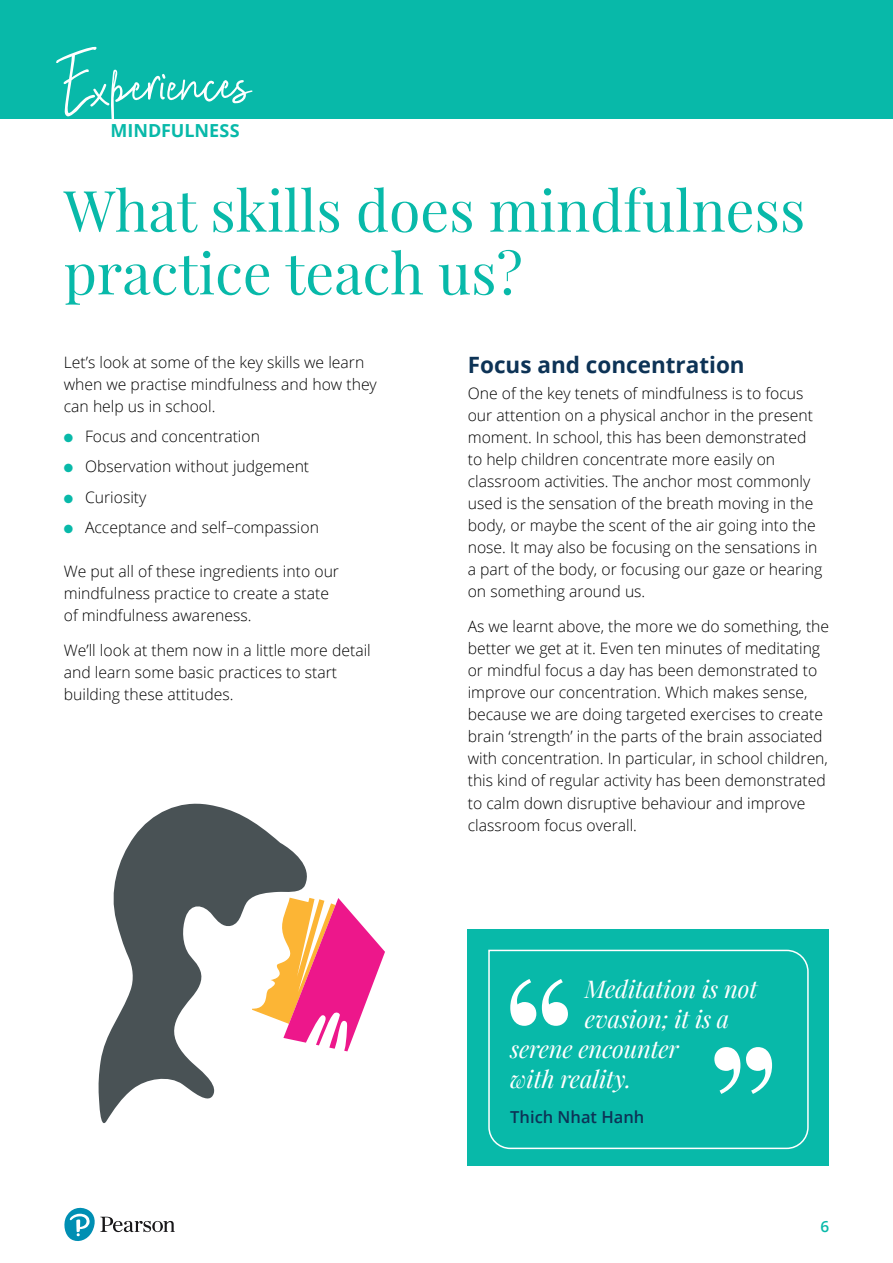
<style>
.page{position:relative;width:893px;height:1263px;background:#fff}
.page>*{position:absolute;margin:0;border:0;box-sizing:border-box;transform-origin:0 0}
.Page_Header{font:57px/62.7px "Playfair Display";color:#08b9a9}
.Pull_Quote{font:italic 24px "Playfair Display";letter-spacing:-.005em;color:#fff}
.X-Header{font:700 22.5px "Open Sans";color:#0d3356}
.t1{font:700 18px "Open Sans";color:#08b9a9}
.Quote_NAME{font:600 16.5px "Open Sans";color:#0d3356}
.Body_Text{font:300 15.75px/22px "Open Sans";color:#000001}
.t2{font:600 15.45px "Open Sans";color:#08b9a9}
.s1{color:#08b9a9}
</style>
<div class="page">
<div style="left:0;top:0;width:893px;height:119px;background:#08b9a9"></div>
<svg style="left:56px;top:46px;width:197px;height:73px"></svg>
<svg style="left:64px;top:1207px;width:111px;height:34px"></svg>
<svg style="left:99px;top:804px;width:211px;height:319px"></svg>
<svg style="left:252px;top:898px;width:133px;height:153px"></svg>
<div style="left:468px;top:929px;width:361px;height:237px;background:#08b9a9"></div>
<svg style="left:488px;top:949px;width:321px;height:201px"></svg>
<svg style="left:714px;top:1047px;width:58px;height:47px"></svg>
<svg style="left:510px;top:979px;width:58px;height:47px"></svg>
<p class="t1" style="left:111px;top:118px;width:131px">MINDFULNESS</p>
<p class="Page_Header" style="left:64px;top:179px;width:743px">What skills does mindfulness practice teach us?</p>
<p class="Body_Text" style="left:64px;top:350px;width:315px">Let’s look at some of the key skills we learn when we practise mindfulness and how they can help us in school.</p>
<p class="Body_Text" style="left:64px;top:425px;width:198px"><span class="s1">●</span> Focus and concentration</p>
<p class="Body_Text" style="left:64px;top:455px;width:247px"><span class="s1">●</span> Observation without judgement</p>
<p class="Body_Text" style="left:64px;top:486px;width:84px"><span class="s1">●</span> Curiosity</p>
<p class="Body_Text" style="left:64px;top:516px;width:257px"><span class="s1">●</span> Acceptance and self–compassion</p>
<p class="Body_Text" style="left:64px;top:559px;width:277px">We put all of these ingredients into our mindfulness practice to create a state of mindfulness awareness.</p>
<p class="Body_Text" style="left:64px;top:638px;width:308px">We’ll look at them now in a little more detail and learn some basic practices to start building these attitudes.</p>
<p class="X-Header" style="left:468px;top:348px;width:278px">Focus and concentration</p>
<p class="Body_Text" style="left:468px;top:382px;width:356px">One of the key tenets of mindfulness is to focus our attention on a physical anchor in the present moment. In school, this has been demonstrated to help children concentrate more easily on classroom activities. The anchor most commonly used is the sensation of the breath moving in the body, or maybe the scent of the air going into the nose. It may also be focusing on the sensations in a part of the body, or focusing our gaze or hearing on something around us.</p>
<p class="Body_Text" style="left:468px;top:615px;width:363px">As we learnt above, the more we do something, the better we get at it. Even ten minutes of meditating or mindful focus a day has been demonstrated to improve our concentration. Which makes sense, because we are doing targeted exercises to create brain ‘strength’ in the parts of the brain associated with concentration. In particular, in school children, this kind of regular activity has been demonstrated to calm down disruptive behaviour and improve classroom focus overall.</p>
<p class="Pull_Quote" style="left:585px;top:973px;width:174px">Meditation is not</p>
<p class="Pull_Quote" style="left:585px;top:1003px;width:146px">evasion; it is a</p>
<p class="Pull_Quote" style="left:510px;top:1033px;width:170px">serene encounter</p>
<p class="Pull_Quote" style="left:510px;top:1063px;width:123px">with reality.</p>
<p class="Quote_NAME" style="left:510px;top:1106px;width:136px">Thich Nhat Hanh</p>
<p class="t2" style="left:820px;top:1216px;width:10px">6</p>
</div>
